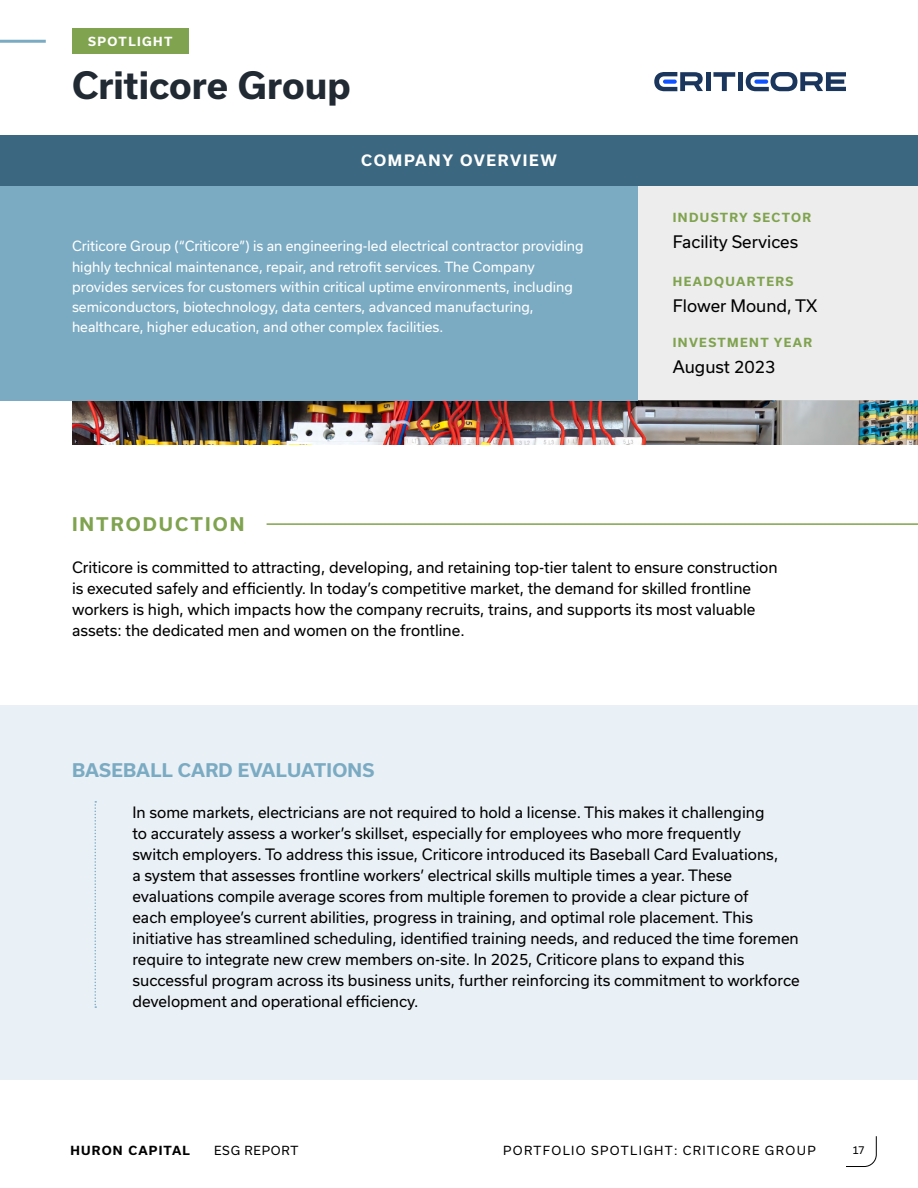
<style>
.page{position:relative;width:918px;height:1188px;background:#fff}
.page>*{position:absolute;margin:0;border:0;box-sizing:border-box;transform-origin:0 0}
.t1{font:700 36px "Usual";color:#212933}
.t2{font:700 18px "Usual";letter-spacing:.015em;color:#7babc3}
.t3{font:700 18px "Usual";letter-spacing:.115em;color:#80a34f}
.t4{font:16.5px "Usual";color:#000}
.t5{font:15px/21px "Usual";color:#000}
.t6{font:700 15px "Usual";letter-spacing:.115em;color:#fff}
.t7{font:13.5px/20.2px "Usual";color:#fff}
.t8{font:700 12px "Usual";letter-spacing:.115em;color:#80a34f}
.t9{font:12px "Usual";letter-spacing:.115em;color:#000}
.t10{font:700 12px "Usual";letter-spacing:.1em;color:#000}
.t11{font:12px "Usual";letter-spacing:.065em;color:#000}
.t12{font:700 12px "Usual";letter-spacing:.115em;color:#fff}
.t13{font:10.5px "Usual";color:#000}
</style>
<div class="page">
<svg style="left:846px;top:1136px;width:31px;height:31px"></svg>
<hr style="left:0;top:40px;width:46px;height:3px;background:#7babc3">
<hr style="left:267px;top:523px;width:651px;height:2px;background:#80a34e">
<div style="left:0;top:705px;width:918px;height:375px;background:#eaf1f6"></div>
<svg style="left:654px;top:72px;width:49px;height:19px"></svg>
<div style="left:706px;top:72px;width:5px;height:19px;background:#1b365d"></div>
<svg style="left:713px;top:72px;width:22px;height:19px"></svg>
<div style="left:738px;top:72px;width:5px;height:19px;background:#1b365d"></div>
<svg style="left:663px;top:80px;width:14px;height:4px"></svg>
<svg style="left:746px;top:72px;width:100px;height:19px"></svg>
<svg style="left:754px;top:80px;width:14px;height:4px"></svg>
<img style="left:72px;top:400px;width:846px;height:44px">
<div style="left:575px;top:180px;width:343px;height:220px;background:#ededed"></div>
<div style="left:0;top:135px;width:638px;height:265px;background:#7babc3"></div>
<div style="left:0;top:135px;width:918px;height:51px;background:#3b6780"></div>
<div style="left:72px;top:28px;width:117px;height:26px;background:#80a34f"></div>
<svg style="left:94px;top:801px;width:2px;height:207px"></svg>
<p class="t12" style="left:88px;top:34px;width:86px">SPOTLIGHT</p>
<h1 class="t1" style="left:72px;top:65px;width:280px">Criticore Group</h1>
<p class="t6" style="left:361px;top:152px;width:197px">COMPANY OVERVIEW</p>
<p class="t7" style="left:72px;top:236px;width:513px">Criticore Group (“Criticore”) is an engineering-led electrical contractor providing highly technical maintenance, repair, and retrofit services. The Company provides services for customers within critical uptime environments, including semiconductors, biotechnology, data centers, advanced manufacturing, healthcare, higher education, and other complex facilities.</p>
<p class="t3" style="left:72px;top:514px;width:174px">INTRODUCTION</p>
<p class="t8" style="left:673px;top:211px;width:140px">INDUSTRY SECTOR</p>
<p class="t4" style="left:673px;top:232px;width:127px">Facility Services</p>
<p class="t8" style="left:673px;top:274px;width:122px">HEADQUARTERS</p>
<p class="t4" style="left:673px;top:296px;width:146px">Flower Mound, TX</p>
<p class="t8" style="left:673px;top:336px;width:141px">INVESTMENT YEAR</p>
<p class="t4" style="left:673px;top:357px;width:104px">August 2023</p>
<p class="t5" style="left:72px;top:557px;width:707px">Criticore is committed to attracting, developing, and retaining top-tier talent to ensure construction is executed safely and efficiently. In today’s competitive market, the demand for skilled frontline workers is high, which impacts how the company recruits, trains, and supports its most valuable assets: the dedicated men and women on the frontline.</p>
<p class="t2" style="left:72px;top:759px;width:304px">BASEBALL CARD EVALUATIONS</p>
<p class="t5" style="left:132px;top:802px;width:669px">In some markets, electricians are not required to hold a license. This makes it challenging<br>to accurately assess a worker’s skillset, especially for employees who more frequently<br>switch employers. To address this issue, Criticore introduced its Baseball Card Evaluations,<br>a system that assesses frontline workers’ electrical skills multiple times a year. These evaluations compile average scores from multiple foremen to provide a clear picture of<br>each employee’s current abilities, progress in training, and optimal role placement. This initiative has streamlined scheduling, identified training needs, and reduced the time foremen require to integrate new crew members on-site. In 2025, Criticore plans to expand this successful program across its business units, further reinforcing its commitment to workforce development and operational efficiency.</p>
<p class="t10" style="left:71px;top:1144px;width:121px">HURON CAPITAL</p>
<p class="t11" style="left:214px;top:1143px;width:86px">ESG REPORT</p>
<p class="t9" style="left:503px;top:1144px;width:314px">PORTFOLIO SPOTLIGHT: CRITICORE GROUP</p>
<p class="t13" style="left:853px;top:1144px;width:14px">17</p>
</div>
